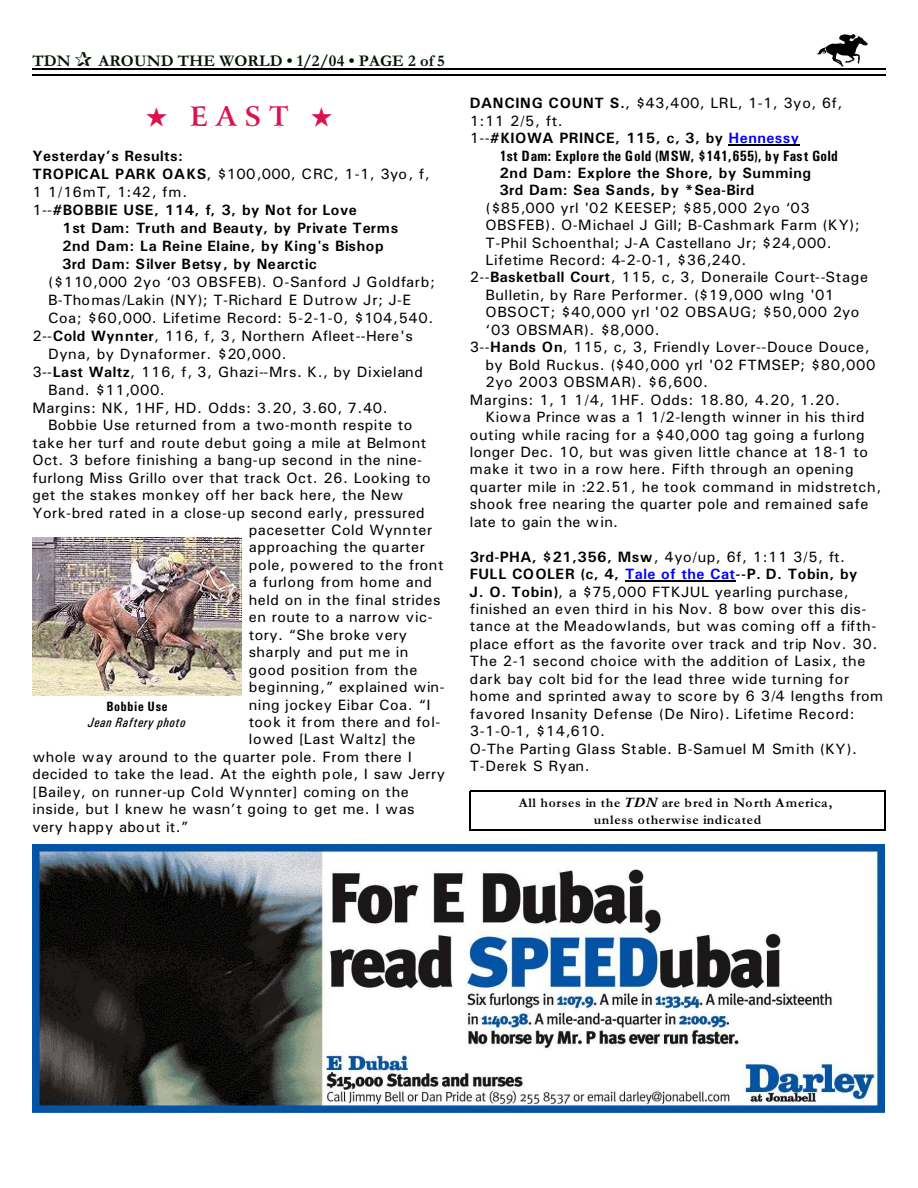
<style>
.page{position:relative;width:918px;height:1188px;background:#fff}
.page>*{position:absolute;margin:0;border:0;box-sizing:border-box;transform-origin:0 0}
.t1{font:700 27px "Arrus BT";color:#db124d}
.t2{font:700 16.5px "Garamond";letter-spacing:.005em;color:#001400}
.t3{font:15px/17.4px "Univers";letter-spacing:.03em;color:#000}
.t4{font:700 15px/17.2px "Univers";letter-spacing:.035em;color:#000}
.t5{font:700 15px "Univers Condensed";letter-spacing:.01em;color:#000}
.t6{font:15px "Univers";letter-spacing:.01em;color:#000}
.t7{font:700 15px "Univers";letter-spacing:.06em;color:#000}
.t8{font:700 15px "Univers";letter-spacing:.01em;color:#000}
.t9{font:700 13.5px/17px "Garamond";letter-spacing:.055em;color:#000;text-align:center}
.t10{font:italic 13.5px "Univers Condensed";letter-spacing:.04em;color:#000}
.t11{font:700 13.5px "Univers Condensed";letter-spacing:.045em;color:#000}
.s1{font-weight:700}
.s2{font-weight:400}
.s3{font-weight:700;color:#00f}
.s4{font-style:italic}
</style>
<div class="page">
<img style="left:817px;top:35px;width:51px;height:31px">
<hr style="left:32px;top:68px;width:853px;height:1px;background:#000">
<hr style="left:32px;top:75px;width:853px;height:1px;background:#000">
<img style="left:32px;top:844px;width:852px;height:269px">
<img style="left:33px;top:538px;width:208px;height:157px">
<hr style="left:729px;top:145px;width:71px;height:1px;background:#000">
<hr style="left:625px;top:581px;width:111px;height:1px;background:#000">
<hr style="left:470px;top:791px;width:1px;height:40px;background:#000">
<hr style="left:884px;top:791px;width:1px;height:40px;background:#000">
<hr style="left:470px;top:791px;width:415px;height:1px;background:#000">
<hr style="left:470px;top:829px;width:415px;height:2px;background:#000">
<p class="t2" style="left:32px;top:55px;width:40px">TDN</p>
<p class="t2" style="left:98px;top:55px;width:348px">AROUND THE WORLD • 1/2/04 • PAGE 2 of 5</p>
<h1 class="t1" style="left:146px;top:106px;width:188px">★ EAST ★</h1>
<p class="t4" style="left:32px;top:148px;width:152px">Yesterday’s Results:</p>
<p class="t3" style="left:32px;top:166px;width:399px"><span class="s1">TROPICAL PARK OAKS</span>, $100,000, CRC, 1-1, 3yo, f,</p>
<p class="t3" style="left:32px;top:184px;width:156px">1 1/16mT, 1:42, fm.</p>
<p class="t4" style="left:32px;top:202px;width:326px"><span class="s2">1--</span>#BOBBIE USE, 114, f, 3, by Not for Love</p>
<p class="t7" style="left:62px;top:222px;width:338px">1st Dam: Truth and Beauty, by Private Terms</p>
<p class="t4" style="left:62px;top:238px;width:323px">2nd Dam: La Reine Elaine, by King's Bishop</p>
<p class="t8" style="left:62px;top:258px;width:256px">3rd Dam: Silver Betsy, by Nearctic</p>
<p class="t3" style="left:48px;top:274px;width:388px">($110,000 2yo ‘03 OBSFEB). O-Sanford J Goldfarb;</p>
<p class="t3" style="left:48px;top:292px;width:364px">B-Thomas/Lakin (NY); T-Richard E Dutrow Jr; J-E</p>
<p class="t3" style="left:48px;top:310px;width:387px">Coa; $60,000. Lifetime Record: 5-2-1-0, $104,540.</p>
<p class="t3" style="left:32px;top:328px;width:382px">2--<span class="s1">Cold Wynnter</span>, 116, f, 3, Northern Afleet--Here's</p>
<p class="t3" style="left:48px;top:346px;width:240px">Dyna, by Dynaformer. $20,000.</p>
<p class="t3" style="left:32px;top:364px;width:392px">3--<span class="s1">Last Waltz</span>, 116, f, 3, Ghazi--Mrs. K., by Dixieland</p>
<p class="t3" style="left:48px;top:382px;width:118px">Band. $11,000.</p>
<p class="t3" style="left:32px;top:400px;width:357px">Margins: NK, 1HF, HD. Odds: 3.20, 3.60, 7.40.</p>
<p class="t3" style="left:48px;top:418px;width:366px">Bobbie Use returned from a two-month respite to</p>
<p class="t3" style="left:32px;top:435px;width:396px">take her turf and route debut going a mile at Belmont</p>
<p class="t3" style="left:32px;top:453px;width:391px">Oct. 3 before finishing a bang-up second in the nine-</p>
<p class="t3" style="left:32px;top:470px;width:400px">furlong Miss Grillo over that track Oct. 26. Looking to</p>
<p class="t3" style="left:32px;top:488px;width:373px">get the stakes monkey off her back here, the New</p>
<p class="t3" style="left:32px;top:505px;width:394px">York-bred rated in a close-up second early, pressured</p>
<p class="t3" style="left:249px;top:522px;width:185px">pacesetter Cold Wynnter</p>
<p class="t3" style="left:249px;top:540px;width:178px">approaching the quarter</p>
<p class="t3" style="left:249px;top:557px;width:196px">pole, powered to the front</p>
<p class="t3" style="left:249px;top:575px;width:185px">a furlong from home and</p>
<p class="t3" style="left:249px;top:592px;width:193px">held on in the final strides</p>
<p class="t3" style="left:249px;top:610px;width:185px">en route to a narrow vic-</p>
<p class="t3" style="left:249px;top:627px;width:160px">tory. “She broke very</p>
<p class="t6" style="left:249px;top:647px;width:161px">sharply and put me in</p>
<p class="t3" style="left:249px;top:662px;width:170px">good position from the</p>
<p class="t3" style="left:249px;top:680px;width:197px">beginning,” explained win-</p>
<p class="t3" style="left:249px;top:697px;width:183px">ning jockey Eibar Coa. “I</p>
<p class="t6" style="left:249px;top:717px;width:193px">took it from there and fol-</p>
<p class="t3" style="left:249px;top:732px;width:168px">lowed [Last Waltz] the</p>
<p class="t3" style="left:32px;top:749px;width:381px">whole way around to the quarter pole. From there I</p>
<p class="t3" style="left:32px;top:767px;width:414px">decided to take the lead. At the eighth pole, I saw Jerry</p>
<p class="t3" style="left:32px;top:784px;width:378px">[Bailey, on runner-up Cold Wynnter] coming on the</p>
<p class="t3" style="left:32px;top:802px;width:384px">inside, but I knew he wasn’t going to get me. I was</p>
<p class="t3" style="left:32px;top:819px;width:158px">very happy about it.”</p>
<p class="t11" style="left:106px;top:702px;width:63px">Bobbie Use</p>
<p class="t10" style="left:88px;top:718px;width:99px">Jean Raftery photo</p>
<p class="t3" style="left:470px;top:96px;width:374px"><span class="s1">DANCING COUNT S.</span>, $43,400, LRL, 1-1, 3yo, 6f,<br>1:11 2/5, ft.<br>1--<span class="s1">#KIOWA PRINCE, 115, c, 3, by</span> <span class="s3">Hennessy</span></p>
<p class="t5" style="left:500px;top:150px;width:340px">1st Dam: Explore the Gold (MSW, $141,655), by Fast Gold</p>
<p class="t4" style="left:500px;top:165px;width:313px">2nd Dam: Explore the Shore, by Summing<br>3rd Dam: Sea Sands, by *Sea-Bird</p>
<p class="t3" style="left:485px;top:200px;width:326px">($85,000 yrl '02 KEESEP; $85,000 2yo ‘03</p>
<p class="t3" style="left:485px;top:218px;width:376px">OBSFEB). O-Michael J Gill; B-Cashmark Farm (KY);</p>
<p class="t3" style="left:485px;top:235px;width:348px">T-Phil Schoenthal; J-A Castellano Jr; $24,000.</p>
<p class="t3" style="left:485px;top:252px;width:262px">Lifetime Record: 4-2-0-1, $36,240.</p>
<p class="t3" style="left:470px;top:270px;width:400px">2--<span class="s1">Basketball Court</span>, 115, c, 3, Doneraile Court--Stage</p>
<p class="t3" style="left:485px;top:287px;width:350px">Bulletin, by Rare Performer. ($19,000 wlng '01</p>
<p class="t3" style="left:485px;top:305px;width:375px">OBSOCT; $40,000 yrl '02 OBSAUG; $50,000 2yo</p>
<p class="t3" style="left:485px;top:322px;width:176px">‘03 OBSMAR). $8,000.</p>
<p class="t3" style="left:470px;top:340px;width:401px">3--<span class="s1">Hands On</span>, 115, c, 3, Friendly Lover--Douce Douce,</p>
<p class="t3" style="left:485px;top:357px;width:392px">by Bold Ruckus. ($40,000 yrl '02 FTMSEP; $80,000</p>
<p class="t3" style="left:485px;top:375px;width:224px">2yo 2003 OBSMAR). $6,600.</p>
<p class="t3" style="left:470px;top:392px;width:372px">Margins: 1, 1 1/4, 1HF. Odds: 18.80, 4.20, 1.20.</p>
<p class="t3" style="left:485px;top:410px;width:381px">Kiowa Prince was a 1 1/2-length winner in his third</p>
<p class="t3" style="left:470px;top:427px;width:396px">outing while racing for a $40,000 tag going a furlong</p>
<p class="t3" style="left:470px;top:444px;width:400px">longer Dec. 10, but was given little chance at 18-1 to</p>
<p class="t3" style="left:470px;top:462px;width:385px">make it two in a row here. Fifth through an opening</p>
<p class="t3" style="left:470px;top:479px;width:413px">quarter mile in :22.51, he took command in midstretch,</p>
<p class="t3" style="left:470px;top:497px;width:400px">shook free nearing the quarter pole and remained safe</p>
<p class="t3" style="left:470px;top:514px;width:150px">late to gain the win.</p>
<p class="t3" style="left:470px;top:549px;width:415px"><span class="s1">3rd-PHA, $21,356, Msw</span>, 4yo/up, 6f, 1:11 3/5, ft.<br><span class="s1">FULL COOLER (c, 4,</span> <span class="s3">Tale of the Cat</span><span class="s1">--P. D. Tobin, by<br>J. O. Tobin)</span>, a $75,000 FTKJUL yearling purchase, finished an even third in his Nov. 8 bow over this dis&shy;tance at the Meadowlands, but was coming off a fifth&shy;place effort as the favorite over track and trip Nov. 30.<br>The 2-1 second choice with the addition of Lasix, the dark bay colt bid for the lead three wide turning for home and sprinted away to score by 6 3/4 lengths from favored Insanity Defense (De Niro). Lifetime Record:<br>3-1-0-1, $14,610.<br>O-The Parting Glass Stable. B-Samuel M Smith (KY).<br>T-Derek S Ryan.</p>
<p class="t9" style="left:519px;top:796px;width:315px">All horses in the <span class="s4">TDN</span> are bred in North America, unless otherwise indicated</p>
</div>
